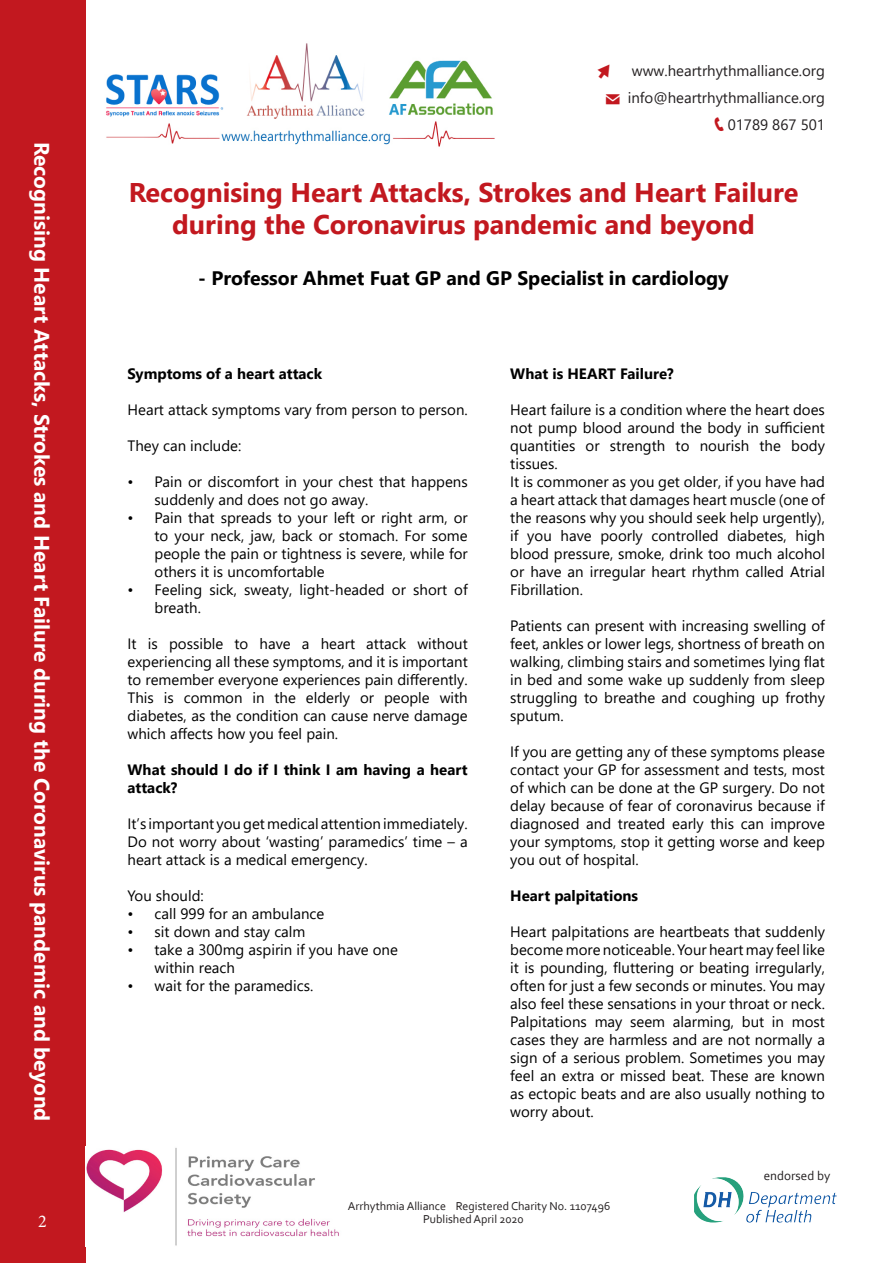
<style>
.page{position:relative;width:893px;height:1263px;background:#fff}
.page>*{position:absolute;margin:0;border:0;box-sizing:border-box;transform-origin:0 0}
.t1{font:700 27px/32.4px "Segoe UI";color:#c2181f;text-align:center}
.t2{font:700 21px "Segoe UI";color:#fff}
.t3{font:700 19.5px "Segoe UI";color:#000}
.t4{font:18px "Minion Pro";color:#fff}
.t5{font:15px/18px "Segoe UI";color:#000;text-align:justify}
.t6{font:700 15px/18px "Segoe UI";color:#000}
.t7{font:15px "Segoe UI";color:#231f20}
.t8{font:13.2px "Corbel";color:#231f20}
.t9{font:12px "Corbel";color:#231f20}
</style>
<div class="page">
<div style="left:0;top:0;width:85px;height:1263px;background:#c2181f"></div>
<img style="left:694px;top:1177px;width:50px;height:38px">
<img style="left:106px;top:43px;width:389px;height:104px">
<img style="left:86px;top:1148px;width:253px;height:98px">
<p class="t2" style="left:62px;top:142px;width:981px;rotate:90deg">Recognising Heart Attacks, Strokes and Heart Failure during the Coronavirus pandemic and beyond</p>
<p class="t4" style="left:38px;top:1209px;width:10px">2</p>
<p class="t7" style="left:632px;top:57px;width:195px">www.heartrhythmalliance.org</p>
<p class="t7" style="left:628px;top:84px;width:199px">info@heartrhythmalliance.org</p>
<p class="t7" style="left:728px;top:111px;width:99px">01789 867 501</p>
<p class="t1" style="left:129px;top:174px;width:671px">Recognising Heart Attacks, Strokes and Heart Failure during the Coronavirus pandemic and beyond</p>
<p class="t3" style="left:198px;top:259px;width:532px">- Professor Ahmet Fuat GP and GP Specialist in cardiology</p>
<p class="t6" style="left:128px;top:363px;width:196px">Symptoms of a heart attack</p>
<p class="t5" style="left:128px;top:399px;width:342px">Heart attack symptoms vary from person to person.</p>
<p class="t5" style="left:128px;top:435px;width:115px">They can include:</p>
<p class="t5" style="left:155px;top:471px;width:315px;text-indent:-27px">• Pain or discomfort in your chest that happens suddenly and does not go away.</p>
<p class="t5" style="left:155px;top:507px;width:315px;text-indent:-27px">• Pain that spreads to your left or right arm, or to your neck, jaw, back or stomach. For some people the pain or tightness is severe, while for others it is uncomfortable</p>
<p class="t5" style="left:155px;top:579px;width:315px;text-indent:-27px">• Feeling sick, sweaty, light-headed or short of breath.</p>
<p class="t5" style="left:128px;top:633px;width:342px">It is possible to have a heart attack without experiencing all these symptoms, and it is important to remember everyone experiences pain differently.</p>
<p class="t5" style="left:128px;top:687px;width:342px">This is common in the elderly or people with diabetes, as the condition can cause nerve damage which affects how you feel pain.</p>
<p class="t6" style="left:128px;top:759px;width:342px">What should I do if I think I am having a heart attack?</p>
<p class="t5" style="left:128px;top:813px;width:342px">It’s important you get medical attention immediately.<br>Do not worry about ‘wasting’ paramedics’ time – a heart attack is a medical emergency.</p>
<p class="t5" style="left:128px;top:885px;width:78px">You should:</p>
<p class="t5" style="left:128px;top:903px;width:198px">• call 999 for an ambulance</p>
<p class="t5" style="left:128px;top:921px;width:179px">• sit down and stay calm</p>
<p class="t5" style="left:155px;top:939px;width:245px;text-indent:-27px">• take a 300mg aspirin if you have one within reach</p>
<p class="t5" style="left:128px;top:975px;width:187px">• wait for the paramedics.</p>
<p class="t6" style="left:510px;top:363px;width:165px">What is HEART Failure?</p>
<p class="t5" style="left:510px;top:399px;width:316px">Heart failure is a condition where the heart does not pump blood around the body in sufficient quantities or strength to nourish the body tissues.</p>
<p class="t5" style="left:510px;top:471px;width:316px">It is commoner as you get older, if you have had a heart attack that damages heart muscle (one of the reasons why you should seek help urgently), if you have poorly controlled diabetes, high blood pressure, smoke, drink too much alcohol or have an irregular heart rhythm called Atrial Fibrillation.</p>
<p class="t5" style="left:510px;top:615px;width:316px">Patients can present with increasing swelling of feet, ankles or lower legs, shortness of breath on walking, climbing stairs and sometimes lying flat in bed and some wake up suddenly from sleep struggling to breathe and coughing up frothy sputum.</p>
<p class="t5" style="left:510px;top:741px;width:316px">If you are getting any of these symptoms please contact your GP for assessment and tests, most of which can be done at the GP surgery. Do not delay because of fear of coronavirus because if diagnosed and treated early this can improve your symptoms, stop it getting worse and keep you out of hospital.</p>
<p class="t6" style="left:510px;top:885px;width:129px">Heart palpitations</p>
<p class="t5" style="left:510px;top:921px;width:316px">Heart palpitations are heartbeats that suddenly become more noticeable. Your heart may feel like it is pounding, fluttering or beating irregularly, often for just a few seconds or minutes. You may also feel these sensations in your throat or neck.<br>Palpitations may seem alarming, but in most cases they are harmless and are not normally a sign of a serious problem. Sometimes you may feel an extra or missed beat. These are known as ectopic beats and are also usually nothing to worry about.</p>
<p class="t8" style="left:764px;top:1168px;width:68px">endorsed by</p>
<p class="t9" style="left:336px;top:1198px;width:276px">© Arrhythmia Alliance Registered Charity No. 1107496</p>
<p class="t9" style="left:423px;top:1212px;width:102px">Published April 2020</p>
</div>
